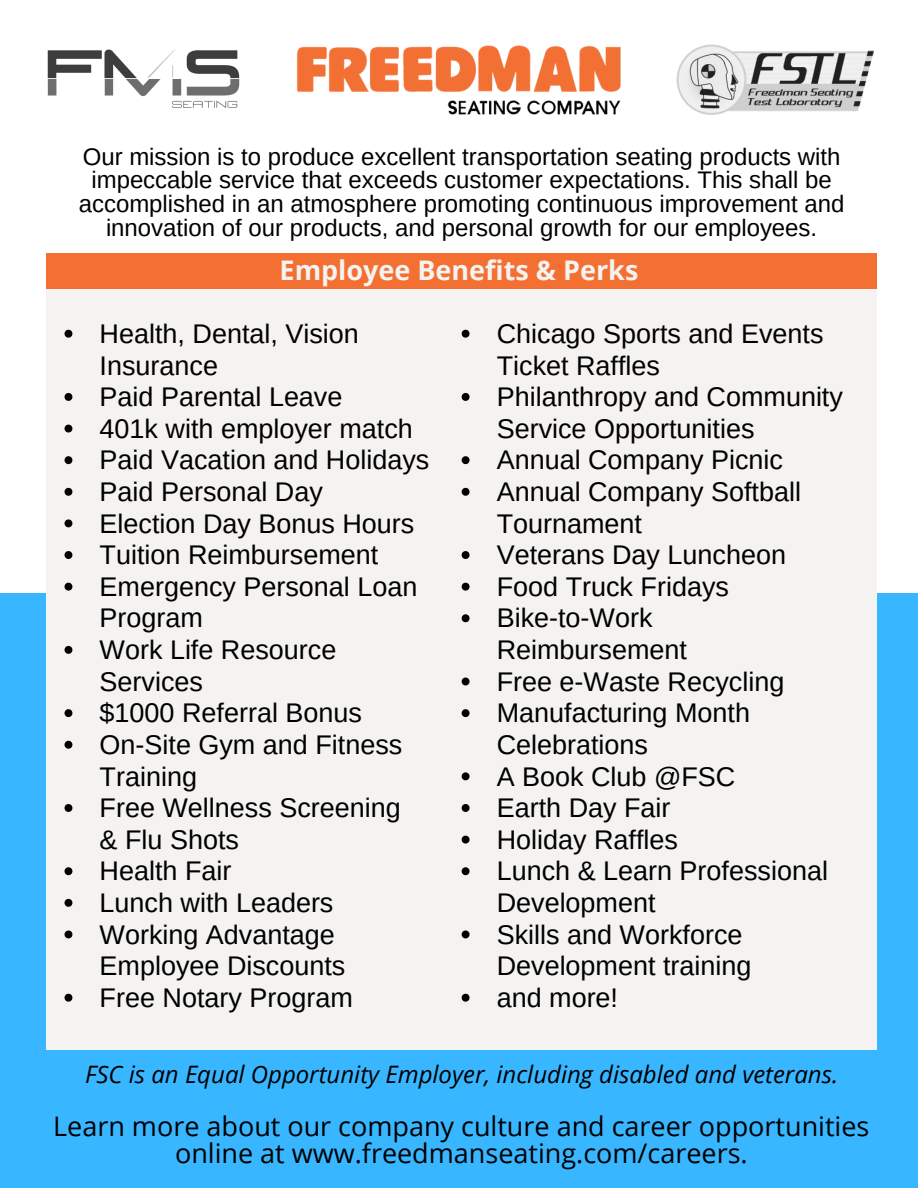
<style>
.page{position:relative;width:918px;height:1188px;background:#38b6ff}
.page>*{position:absolute;margin:0;border:0;box-sizing:border-box;transform-origin:0 0}
.t1{font:27px/31.7px "Arimo";color:#000}
.t2{font:27px/27px "Open Sans";color:#000;text-align:center}
.t3{font:700 27px "Open Sans";color:#f4f3f1}
.t4{font:24px/23.7px "Arimo";color:#000;text-align:center}
.t5{font:italic 24px "Open Sans";color:#000}
</style>
<div class="page">
<div style="left:0;top:0;width:918px;height:593px;background:#fff"></div>
<div style="left:47px;top:289px;width:830px;height:761px;background:#f4f3f1"></div>
<div style="left:47px;top:253px;width:830px;height:36px;background:#f37032"></div>
<svg style="left:65px;top:330px;width:7px;height:8px"></svg>
<svg style="left:65px;top:393px;width:7px;height:8px"></svg>
<svg style="left:65px;top:425px;width:7px;height:8px"></svg>
<svg style="left:65px;top:456px;width:7px;height:8px"></svg>
<svg style="left:65px;top:488px;width:7px;height:8px"></svg>
<svg style="left:65px;top:519px;width:7px;height:8px"></svg>
<svg style="left:65px;top:551px;width:7px;height:8px"></svg>
<svg style="left:65px;top:583px;width:7px;height:8px"></svg>
<svg style="left:65px;top:646px;width:7px;height:8px"></svg>
<svg style="left:65px;top:709px;width:7px;height:8px"></svg>
<svg style="left:65px;top:741px;width:7px;height:8px"></svg>
<svg style="left:65px;top:804px;width:7px;height:8px"></svg>
<svg style="left:65px;top:867px;width:7px;height:8px"></svg>
<svg style="left:65px;top:899px;width:7px;height:8px"></svg>
<svg style="left:65px;top:931px;width:7px;height:7px"></svg>
<svg style="left:65px;top:994px;width:7px;height:8px"></svg>
<img style="left:296px;top:45px;width:325px;height:70px">
<img style="left:47px;top:49px;width:193px;height:59px">
<img style="left:676px;top:44px;width:198px;height:71px">
<svg style="left:462px;top:330px;width:8px;height:8px"></svg>
<svg style="left:462px;top:393px;width:8px;height:8px"></svg>
<svg style="left:462px;top:456px;width:8px;height:8px"></svg>
<svg style="left:462px;top:488px;width:8px;height:8px"></svg>
<svg style="left:462px;top:551px;width:8px;height:8px"></svg>
<svg style="left:462px;top:583px;width:8px;height:8px"></svg>
<svg style="left:462px;top:614px;width:8px;height:8px"></svg>
<svg style="left:462px;top:678px;width:8px;height:7px"></svg>
<svg style="left:462px;top:709px;width:8px;height:8px"></svg>
<svg style="left:462px;top:772px;width:8px;height:8px"></svg>
<svg style="left:462px;top:804px;width:8px;height:8px"></svg>
<svg style="left:462px;top:836px;width:8px;height:8px"></svg>
<svg style="left:462px;top:867px;width:8px;height:8px"></svg>
<svg style="left:462px;top:931px;width:8px;height:7px"></svg>
<svg style="left:462px;top:994px;width:8px;height:8px"></svg>
<p class="t4" style="left:79px;top:144px;width:767px">Our mission is to produce excellent transportation seating products with impeccable service that exceeds customer expectations. This shall be accomplished in an atmosphere promoting continuous improvement and innovation of our products, and personal growth for our employees.</p>
<p class="t3" style="left:280px;top:252px;width:360px">Employee Benefits &amp; Perks</p>
<p class="t1" style="left:100px;top:318px;width:261px">Health, Dental, Vision<br>Insurance</p>
<p class="t1" style="left:100px;top:381px;width:244px">Paid Parental Leave</p>
<p class="t1" style="left:100px;top:413px;width:315px">401k with employer match</p>
<p class="t1" style="left:100px;top:444px;width:331px">Paid Vacation and Holidays</p>
<p class="t1" style="left:100px;top:476px;width:225px">Paid Personal Day</p>
<p class="t1" style="left:100px;top:507px;width:316px">Election Day Bonus Hours</p>
<p class="t1" style="left:100px;top:539px;width:280px">Tuition Reimbursement</p>
<p class="t1" style="left:100px;top:571px;width:319px">Emergency Personal Loan<br>Program</p>
<p class="t1" style="left:100px;top:634px;width:238px">Work Life Resource<br>Services</p>
<p class="t1" style="left:100px;top:697px;width:264px">$1000 Referral Bonus</p>
<p class="t1" style="left:100px;top:729px;width:304px">On-Site Gym and Fitness<br>Training</p>
<p class="t1" style="left:100px;top:792px;width:303px">Free Wellness Screening</p>
<p class="t1" style="left:100px;top:855px;width:133px">Health Fair</p>
<p class="t1" style="left:100px;top:887px;width:235px">Lunch with Leaders</p>
<p class="t1" style="left:100px;top:918px;width:247px">Working Advantage<br>Employee Discounts</p>
<p class="t1" style="left:100px;top:982px;width:255px">Free Notary Program</p>
<p class="t1" style="left:100px;top:824px;width:141px">&amp; Flu Shots</p>
<p class="t1" style="left:497px;top:318px;width:328px">Chicago Sports and Events<br>Ticket Raffles</p>
<p class="t1" style="left:497px;top:381px;width:348px">Philanthropy and Community<br>Service Opportunities</p>
<p class="t1" style="left:497px;top:444px;width:288px">Annual Company Picnic</p>
<p class="t1" style="left:497px;top:476px;width:306px">Annual Company Softball<br>Tournament</p>
<p class="t1" style="left:497px;top:539px;width:291px">Veterans Day Luncheon</p>
<p class="t1" style="left:497px;top:571px;width:234px">Food Truck Fridays</p>
<p class="t1" style="left:497px;top:602px;width:192px">Bike-to-Work<br>Reimbursement</p>
<p class="t1" style="left:497px;top:666px;width:289px">Free e-Waste Recycling</p>
<p class="t1" style="left:497px;top:697px;width:255px">Manufacturing Month<br>Celebrations</p>
<p class="t1" style="left:497px;top:760px;width:240px">A Book Club @FSC</p>
<p class="t1" style="left:497px;top:792px;width:175px">Earth Day Fair</p>
<p class="t1" style="left:497px;top:824px;width:183px">Holiday Raffles</p>
<p class="t1" style="left:497px;top:855px;width:333px">Lunch &amp; Learn Professional<br>Development</p>
<p class="t1" style="left:497px;top:918px;width:256px">Skills and Workforce<br>Development training</p>
<p class="t1" style="left:497px;top:982px;width:123px">and more!</p>
<p class="t5" style="left:85px;top:1057px;width:754px">FSC is an Equal Opportunity Employer, including disabled and veterans.</p>
<p class="t2" style="left:53px;top:1112px;width:818px">Learn more about our company culture and career opportunities online at www.freedmanseating.com/careers.</p>
</div>
